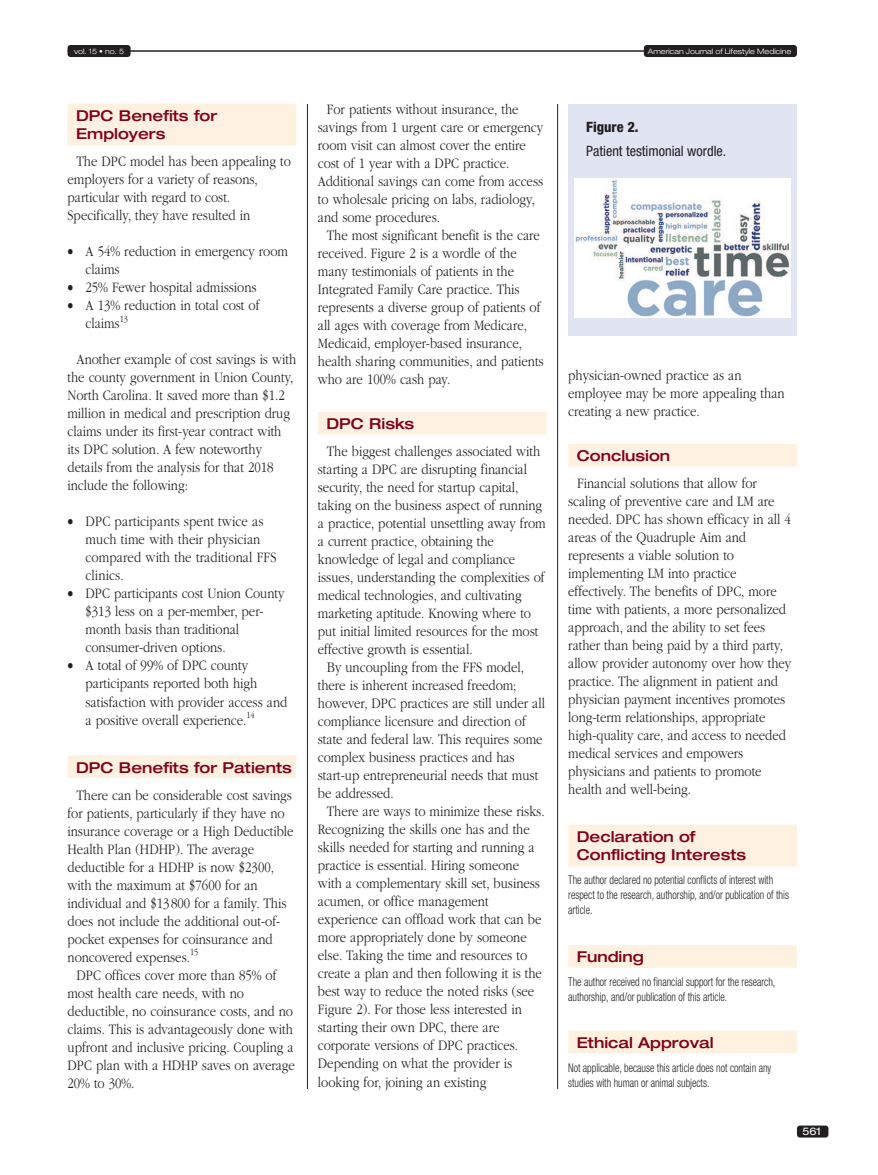
<style>
.page{position:relative;width:878px;height:1175px;background:#fff}
.page>*{position:absolute;margin:0;border:0;box-sizing:border-box;transform-origin:0 0}
.t1{font:300 15px/18px "ITC Garamond Std";color:#231f20;scale:.85 1}
.t2{font:500 expanded 15px/18px "Helvetica Neue LT Std";color:#7e0218}
.t3{font:condensed 14.25px "Helvetica Neue LT Std";color:#231f20}
.t4{font:800 condensed 14.25px "Helvetica Neue LT Std";color:#231f20}
.t5{font:300 condensed 12px/15px "Helvetica Neue LT Std";color:#231f20;scale:.85 1}
.t6{font:expanded 10.5px "Helvetica Neue LT Std";color:#fff}
.t7{font:300 9.75px "ITC Garamond Std";color:#231f20;scale:.85 1}
.t8{font:300 expanded 7.5px "Helvetica Neue LT Std";color:#fff}
</style>
<div class="page">
<div style="left:796px;top:1125px;width:32px;height:12px;background:#231f20;border-radius:3px"></div>
<hr style="left:68px;top:50px;width:728px;height:2px;background:#231f20">
<div style="left:644px;top:45px;width:152px;height:12px;background:#231f20;border-radius:3px"></div>
<div style="left:68px;top:45px;width:62px;height:12px;background:#231f20;border-radius:3px"></div>
<hr style="left:557px;top:104px;width:1px;height:984px;background:#231f20">
<hr style="left:307px;top:104px;width:1px;height:984px;background:#231f20">
<div style="left:68px;top:104px;width:228px;height:42px;background:#fff1df"></div>
<div style="left:68px;top:755px;width:228px;height:23px;background:#fff1df"></div>
<div style="left:318px;top:412px;width:228px;height:22px;background:#fff1df"></div>
<div style="left:568px;top:444px;width:228px;height:22px;background:#fff1df"></div>
<div style="left:568px;top:824px;width:228px;height:42px;background:#fff1df"></div>
<div style="left:568px;top:945px;width:228px;height:22px;background:#fff1df"></div>
<div style="left:568px;top:1030px;width:228px;height:23px;background:#fff1df"></div>
<div style="left:568px;top:104px;width:228px;height:231px;background:#e1e4f3"></div>
<img style="left:574px;top:178px;width:216px;height:139px">
<p class="t8" style="left:73px;top:47px;width:53px">vol. XX • no. X</p>
<p class="t8" style="left:648px;top:47px;width:145px">American Journal of Lifestyle Medicine</p>
<p class="t8" style="left:89px;top:47px;width:16px">15 •</p>
<p class="t8" style="left:119px;top:47px;width:7px">5</p>
<p class="t2" style="left:76px;top:107px;width:143px">DPC Benefits for<br>Employers</p>
<p class="t1" style="left:67px;top:153px;width:264px;text-indent:9px">The DPC model has been appealing to employers for a variety of reasons, particular with regard to cost.<br>Specifically, they have resulted in</p>
<p class="t1" style="left:86px;top:243px;width:240px;text-indent:-18px">• A 54% reduction in emergency room claims</p>
<p class="t1" style="left:67px;top:279px;width:224px">• 25% Fewer hospital admissions</p>
<p class="t1" style="left:86px;top:297px;width:206px;text-indent:-18px">• A 13% reduction in total cost of claims</p>
<p class="t7" style="left:120px;top:313px;width:11px">13</p>
<p class="t1" style="left:67px;top:351px;width:270px;text-indent:9px">Another example of cost savings is with the county government in Union County, North Carolina. It saved more than $1.2 million in medical and prescription drug claims under its first-year contract with its DPC solution. A few noteworthy details from the analysis for that 2018 include the following:</p>
<p class="t1" style="left:86px;top:513px;width:226px;text-indent:-18px">• DPC participants spent twice as much time with their physician compared with the traditional FFS clinics.</p>
<p class="t1" style="left:86px;top:585px;width:235px;text-indent:-18px">• DPC participants cost Union County $313 less on a per-member, per&shy;month basis than traditional consumer-driven options.</p>
<p class="t1" style="left:86px;top:657px;width:239px;text-indent:-18px">• A total of 99% of DPC county participants reported both high satisfaction with provider access and a positive overall experience.</p>
<p class="t7" style="left:246px;top:709px;width:11px">14</p>
<p class="t2" style="left:76px;top:758px;width:217px">DPC Benefits for Patients</p>
<p class="t1" style="left:67px;top:786px;width:267px;text-indent:9px">There can be considerable cost savings for patients, particularly if they have no insurance coverage or a High Deductible Health Plan (HDHP). The average deductible for a HDHP is now $2300, with the maximum at $7600 for an individual and $13800 for a family. This does not include the additional out-of&shy;pocket expenses for coinsurance and noncovered expenses.<sup>15</sup></p>
<p class="t1" style="left:67px;top:966px;width:269px;text-indent:9px">DPC offices cover more than 85% of most health care needs, with no deductible, no coinsurance costs, and no claims. This is advantageously done with upfront and inclusive pricing. Coupling a DPC plan with a HDHP saves on average 20% to 30%.</p>
<p class="t1" style="left:318px;top:101px;width:266px;text-indent:9px">For patients without insurance, the savings from 1 urgent care or emergency room visit can almost cover the entire cost of 1 year with a DPC practice.<br>Additional savings can come from access to wholesale pricing on labs, radiology, and some procedures.</p>
<p class="t1" style="left:318px;top:227px;width:267px;text-indent:9px">The most significant benefit is the care received. Figure 2 is a wordle of the many testimonials of patients in the Integrated Family Care practice. This represents a diverse group of patients of all ages with coverage from Medicare, Medicaid, employer-based insurance, health sharing communities, and patients who are 100% cash pay.</p>
<p class="t2" style="left:326px;top:414px;width:89px">DPC Risks</p>
<p class="t1" style="left:318px;top:443px;width:269px;text-indent:9px">The biggest challenges associated with starting a DPC are disrupting financial security, the need for startup capital, taking on the business aspect of running a practice, potential unsettling away from a current practice, obtaining the knowledge of legal and compliance issues, understanding the complexities of medical technologies, and cultivating marketing aptitude. Knowing where to put initial limited resources for the most effective growth is essential.</p>
<p class="t1" style="left:318px;top:659px;width:269px;text-indent:9px">By uncoupling from the FFS model, there is inherent increased freedom; however, DPC practices are still under all compliance licensure and direction of state and federal law. This requires some complex business practices and has start-up entrepreneurial needs that must be addressed.</p>
<p class="t1" style="left:318px;top:803px;width:268px;text-indent:9px">There are ways to minimize these risks.<br>Recognizing the skills one has and the skills needed for starting and running a practice is essential. Hiring someone with a complementary skill set, business acumen, or office management experience can offload work that can be more appropriately done by someone else. Taking the time and resources to create a plan and then following it is the best way to reduce the noted risks (see Figure 2). For those less interested in starting their own DPC, there are corporate versions of DPC practices.<br>Depending on what the provider is looking for, joining an existing</p>
<p class="t4" style="left:586px;top:118px;width:54px">Figure 2.</p>
<p class="t3" style="left:586px;top:143px;width:142px">Patient testimonial wordle.</p>
<p class="t1" style="left:568px;top:366px;width:256px">physician-owned practice as an employee may be more appealing than creating a new practice.</p>
<p class="t2" style="left:577px;top:446px;width:95px">Conclusion</p>
<p class="t1" style="left:568px;top:474px;width:264px;text-indent:9px">Financial solutions that allow for scaling of preventive care and LM are needed. DPC has shown efficacy in all 4 areas of the Quadruple Aim and represents a viable solution to implementing LM into practice effectively. The benefits of DPC, more time with patients, a more personalized approach, and the ability to set fees rather than being paid by a third party, allow provider autonomy over how they practice. The alignment in patient and physician payment incentives promotes long-term relationships, appropriate high-quality care, and access to needed medical services and empowers physicians and patients to promote health and well-being.</p>
<p class="t2" style="left:577px;top:827px;width:171px">Declaration of<br>Conflicting Interests</p>
<p class="t5" style="left:568px;top:872px;width:261px">The author declared no potential conflicts of interest with respect to the research, authorship, and/or publication of this article.</p>
<p class="t2" style="left:577px;top:947px;width:68px">Funding</p>
<p class="t5" style="left:568px;top:974px;width:245px">The author received no financial support for the research, authorship, and/or publication of this article.</p>
<p class="t2" style="left:577px;top:1033px;width:138px">Ethical Approval</p>
<p class="t5" style="left:568px;top:1060px;width:240px">Not applicable, because this article does not contain any studies with human or animal subjects.</p>
<p class="t6" style="left:802px;top:1125px;width:20px">561</p>
<p class="t6" style="left:808px;top:1125px;width:9px">5</p>
</div>
